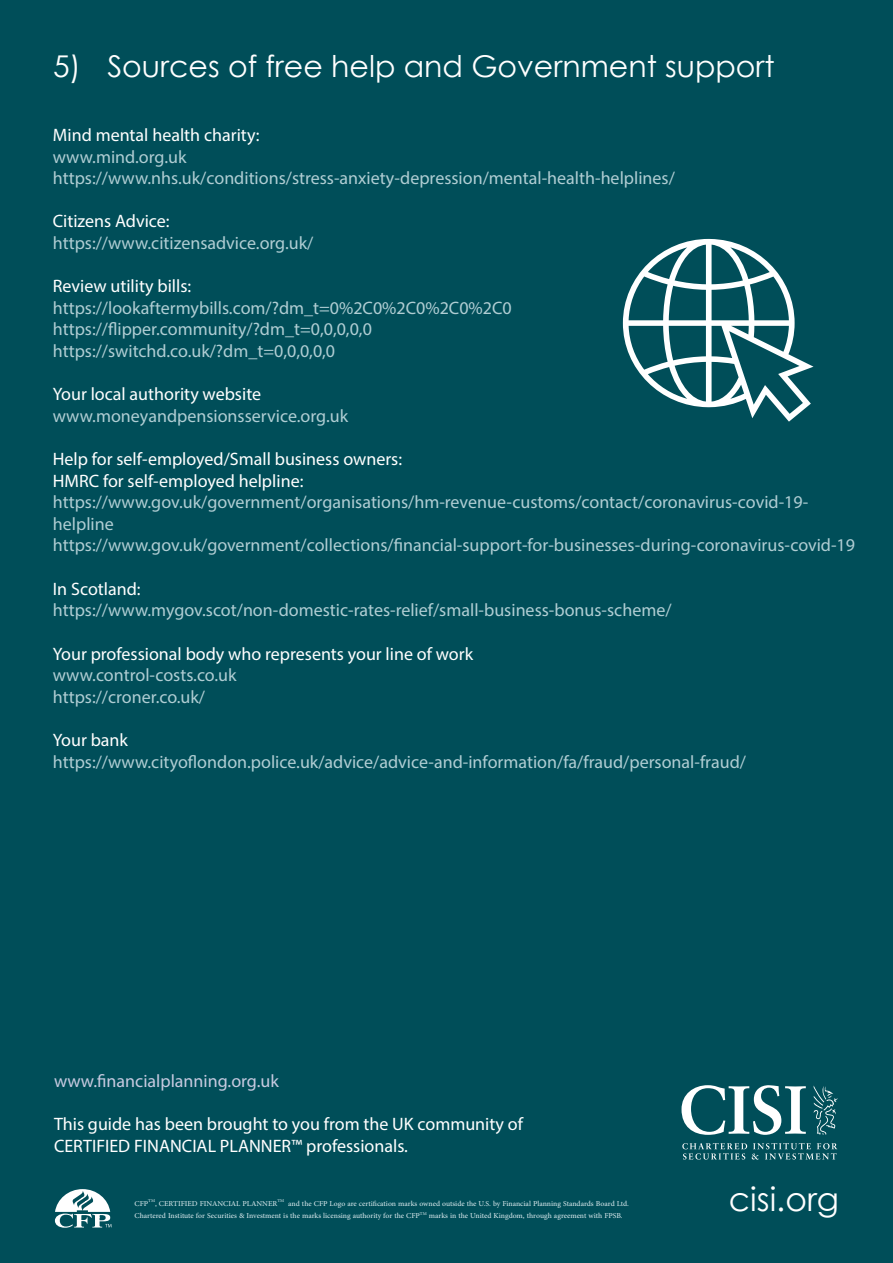
<style>
.page{position:relative;width:893px;height:1263px;background:#fff}
.page>*{position:absolute;margin:0;border:0;box-sizing:border-box;transform-origin:0 0}
.t1{font:33px "Century Gothic";color:#fff}
.t2{font:30px "Century Gothic";color:#fff}
.green{font:18px/21.6px "Myriad Pro";color:#b0cdd3}
.t3{font:18px/21.6px "Myriad Pro";color:#fff}
.blue{font:18px "Myriad Pro";color:#c7cae0}
.t4{font:10.5px/12.6px "Adobe Arabic";color:#d4e5e9}
</style>
<div class="page">
<div style="left:0;top:0;width:893px;height:162px;background:#004e59"></div>
<div style="left:0;top:102px;width:893px;height:1161px;background:#004e59"></div>
<svg style="left:623px;top:239px;width:190px;height:183px"></svg>
<svg style="left:681px;top:1085px;width:125px;height:50px"></svg>
<svg style="left:814px;top:1086px;width:24px;height:48px"></svg>
<svg style="left:682px;top:1143px;width:155px;height:16px"></svg>
<svg style="left:55px;top:1189px;width:57px;height:39px"></svg>
<p class="t2" style="left:53px;top:45px;width:723px">5) Sources of free help and Government support</p>
<p class="t3" style="left:53px;top:124px;width:208px">Mind mental health charity:</p>
<p class="green" style="left:53px;top:145px;width:135px">www.mind.org.uk</p>
<p class="green" style="left:53px;top:167px;width:624px">https://www.nhs.uk/conditions/stress-anxiety-depression/mental-health-helplines/</p>
<p class="t3" style="left:53px;top:210px;width:118px">Citizens Advice:</p>
<p class="green" style="left:53px;top:232px;width:262px">https://www.citizensadvice.org.uk/</p>
<p class="t3" style="left:53px;top:275px;width:140px">Review utility bills:</p>
<p class="green" style="left:53px;top:297px;width:460px">https://lookaftermybills.com/?dm_t=0%2C0%2C0%2C0%2C0</p>
<p class="green" style="left:53px;top:318px;width:321px">https://flipper.community/?dm_t=0,0,0,0,0</p>
<p class="green" style="left:53px;top:340px;width:284px">https://switchd.co.uk/?dm_t=0,0,0,0,0</p>
<p class="t3" style="left:53px;top:383px;width:210px">Your local authority website</p>
<p class="green" style="left:53px;top:405px;width:297px">www.moneyandpensionsservice.org.uk</p>
<p class="t3" style="left:53px;top:448px;width:351px">Help for self-employed/Small business owners:</p>
<p class="t3" style="left:53px;top:469px;width:252px">HMRC for self-employed helpline:</p>
<p class="green" style="left:53px;top:491px;width:757px">https://www.gov.uk/government/organisations/hm-revenue-customs/contact/coronavirus-covid-19- helpline</p>
<p class="green" style="left:53px;top:534px;width:804px">https://www.gov.uk/government/collections/financial-support-for-businesses-during-coronavirus-covid-19</p>
<p class="t3" style="left:53px;top:577px;width:89px">In Scotland:</p>
<p class="green" style="left:53px;top:599px;width:620px">https://www.mygov.scot/non-domestic-rates-relief/small-business-bonus-scheme/</p>
<p class="t3" style="left:53px;top:642px;width:422px">Your professional body who represents your line of work</p>
<p class="green" style="left:53px;top:664px;width:185px">www.control-costs.co.uk</p>
<p class="green" style="left:53px;top:685px;width:154px">https://croner.co.uk/</p>
<p class="t3" style="left:53px;top:729px;width:77px">Your bank</p>
<p class="green" style="left:53px;top:750px;width:695px">https://www.cityoflondon.police.uk/advice/advice-and-information/fa/fraud/personal-fraud/</p>
<p class="blue" style="left:54px;top:1070px;width:226px">www.financialplanning.org.uk</p>
<p class="t3" style="left:54px;top:1113px;width:471px">This guide has been brought to you from the UK community of<br>CERTIFIED FINANCIAL PLANNER™ professionals.</p>
<p class="t4" style="left:134px;top:1196px;width:496px">CFP<sup>TM</sup>, CERTIFIED FINANCIAL PLANNER<sup>TM</sup> and the CFP Logo are certification marks owned outside the U.S. by Financial Planning Standards Board Ltd.<br>Chartered Institute for Securities &amp; Investment is the marks licensing authority for the CFP<sup>TM</sup> marks in the United Kingdom, through agreement with FPSB.</p>
<p class="t1" style="left:729px;top:1176px;width:112px">cisi.org</p>
</div>
